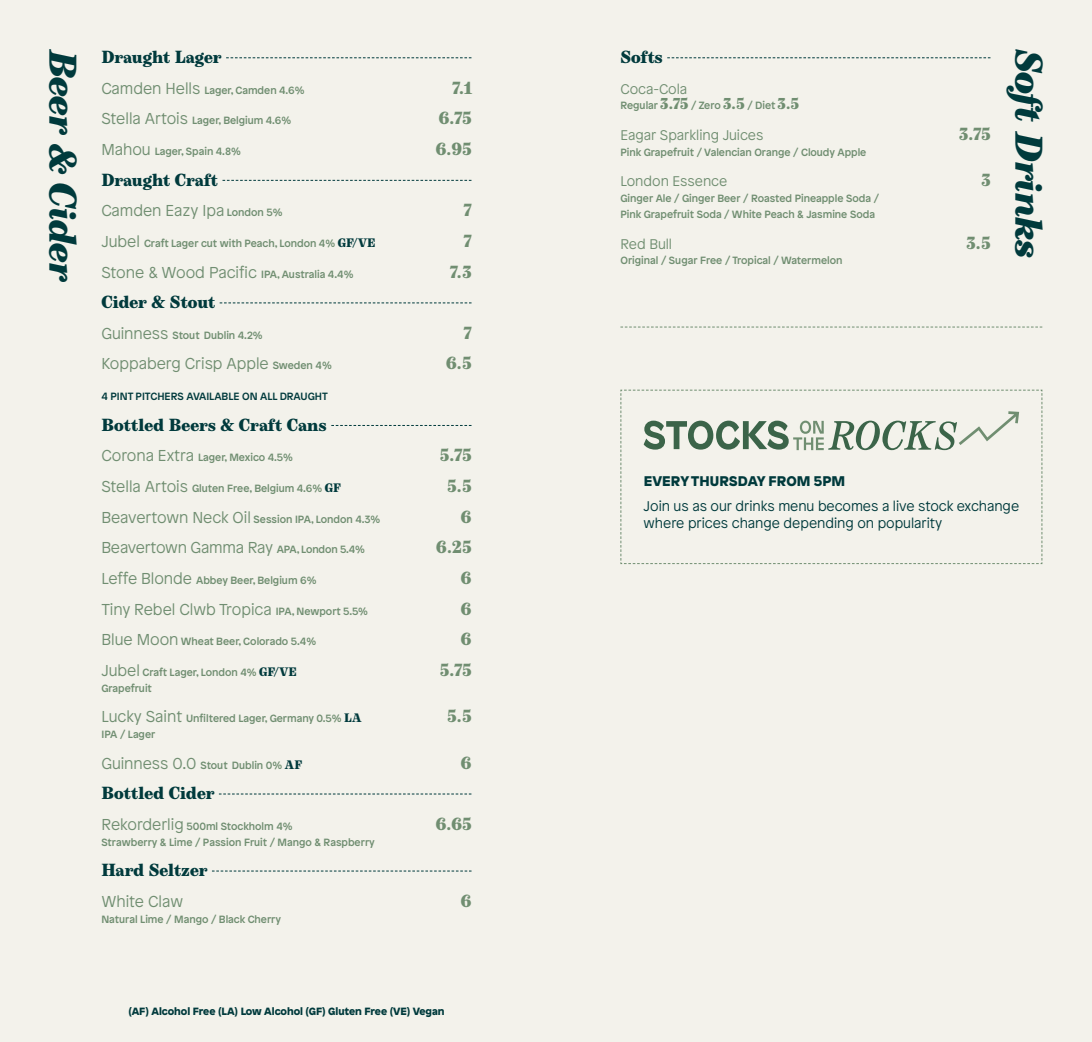
<style>
.page{position:relative;width:1092px;height:1042px;background:#fff}
.page>*{position:absolute;margin:0;border:0;box-sizing:border-box;transform-origin:0 0}
.t1{font:38.5px "Boutique Italic S Extra";color:#003a3c}
.t2{font:17.5px "Boutique Serif S Extra";color:#003a3c}
.t3{font:17.5px "Boutique Serif S Extra";letter-spacing:.015em;color:#708e71}
.t4{font:300 15.75px "Patron";color:#708e71}
.t5{font:300 14px/16.8px "Patron";color:#003a3c}
.t6{font:300 14px "Patron";color:#708e71}
.t7{font:900 14px "Patron";letter-spacing:.01em;color:#003a3c}
.t8{font:500 10.5px/15.8px "Patron";color:#708e71}
.t9{font:900 10.5px "Patron";color:#003a3c}
.t10{font:500 10.5px "Patron";color:#003a3c}
.s1{font-weight:300;font-size:15.75px}
.s2{font-weight:500;font-size:10.5px}
.s3{font-family:"Boutique Serif S Extra";font-weight:400;font-size:12.25px;color:#003a3c}
.s4{font-family:"Boutique Serif S Extra";font-weight:400;font-size:15.75px}
</style>
<div class="page">
<div style="left:0;top:0;width:1091px;height:1042px;background:#f3f2eb"></div>
<svg style="left:226px;top:57px;width:245px;height:1px"></svg>
<svg style="left:222px;top:180px;width:249px;height:1px"></svg>
<svg style="left:220px;top:302px;width:251px;height:1px"></svg>
<svg style="left:331px;top:425px;width:140px;height:1px"></svg>
<svg style="left:219px;top:793px;width:252px;height:1px"></svg>
<svg style="left:212px;top:870px;width:259px;height:1px"></svg>
<svg style="left:667px;top:57px;width:323px;height:1px"></svg>
<svg style="left:620px;top:390px;width:422px;height:174px"></svg>
<svg style="left:620px;top:327px;width:422px;height:1px"></svg>
<h1 class="t1" style="left:90px;top:50px;width:234px;rotate:90deg">Beer &amp; Cider</h1>
<h2 class="t2" style="left:101px;top:45px;width:122px">Draught Lager</h2>
<p class="t8" style="left:101px;top:81px;width:205px"><span class="s1">Camden Hells</span> Lager, Camden 4.6%</p>
<h2 class="t3" style="left:453px;top:75px;width:20px">7.1</h2>
<p class="t8" style="left:101px;top:112px;width:191px"><span class="s1">Stella Artois</span> Lager, Belgium 4.6%</p>
<h2 class="t3" style="left:438px;top:106px;width:35px">6.75</h2>
<p class="t8" style="left:101px;top:143px;width:141px"><span class="s1">Mahou</span> Lager, Spain 4.8%</p>
<h2 class="t3" style="left:435px;top:136px;width:38px">6.95</h2>
<h2 class="t2" style="left:101px;top:167px;width:118px">Draught Craft</h2>
<h3 class="t4" style="left:101px;top:199px;width:182px">Camden Eazy Ipa <span class="s2">London 5%</span></h3>
<h2 class="t3" style="left:464px;top:198px;width:9px">7</h2>
<p class="t8" style="left:101px;top:234px;width:275px"><span class="s1">Jubel</span> Craft Lager cut with Peach, London 4% <span class="s3">GF/VE</span></p>
<h2 class="t3" style="left:464px;top:228px;width:9px">7</h2>
<h3 class="t4" style="left:101px;top:261px;width:253px">Stone &amp; Wood Pacific <span class="s2">IPA, Australia 4.4%</span></h3>
<h2 class="t3" style="left:450px;top:259px;width:23px">7.3</h2>
<h2 class="t2" style="left:101px;top:290px;width:115px">Cider &amp; Stout</h2>
<p class="t8" style="left:101px;top:326px;width:162px"><span class="s1">Guinness</span> Stout Dublin 4.2%</p>
<h2 class="t3" style="left:464px;top:320px;width:9px">7</h2>
<h3 class="t4" style="left:101px;top:353px;width:232px">Koppaberg Crisp Apple <span class="s2">Sweden 4%</span></h3>
<h2 class="t3" style="left:446px;top:351px;width:27px">6.5</h2>
<p class="t10" style="left:101px;top:388px;width:228px">4 PINT PITCHERS AVAILABLE ON ALL DRAUGHT</p>
<h2 class="t2" style="left:101px;top:412px;width:227px">Bottled Beers &amp; Craft Cans</h2>
<p class="t8" style="left:101px;top:449px;width:193px"><span class="s1">Corona Extra</span> Lager, Mexico 4.5%</p>
<h2 class="t3" style="left:440px;top:443px;width:33px">5.75</h2>
<p class="t8" style="left:101px;top:480px;width:241px"><span class="s1">Stella Artois</span> Gluten Free, Belgium 4.6% <span class="s3">GF</span></p>
<h2 class="t3" style="left:447px;top:473px;width:26px">5.5</h2>
<p class="t8" style="left:101px;top:510px;width:280px"><span class="s1">Beavertown Neck Oil</span> Session IPA, London 4.3%</p>
<h2 class="t3" style="left:460px;top:504px;width:13px">6</h2>
<h3 class="t4" style="left:101px;top:536px;width:265px">Beavertown Gamma Ray <span class="s2">APA, London 5.4%</span></h3>
<h2 class="t3" style="left:436px;top:535px;width:37px">6.25</h2>
<p class="t8" style="left:101px;top:571px;width:216px"><span class="s1">Leffe Blonde</span> Abbey Beer, Belgium 6%</p>
<h2 class="t3" style="left:460px;top:565px;width:13px">6</h2>
<h3 class="t4" style="left:101px;top:598px;width:268px">Tiny Rebel Clwb Tropica <span class="s2">IPA, Newport 5.5%</span></h3>
<h2 class="t3" style="left:460px;top:596px;width:13px">6</h2>
<p class="t8" style="left:101px;top:633px;width:216px"><span class="s1">Blue Moon</span> Wheat Beer, Colorado 5.4%</p>
<h2 class="t3" style="left:460px;top:627px;width:13px">6</h2>
<p class="t8" style="left:101px;top:663px;width:197px"><span class="s1">Jubel</span> Craft Lager, London 4% <span class="s3">GF/VE</span></p>
<h2 class="t3" style="left:440px;top:657px;width:33px">5.75</h2>
<p class="t8" style="left:101px;top:679px;width:52px">Grapefruit</p>
<p class="t8" style="left:101px;top:710px;width:262px"><span class="s1">Lucky Saint</span> Unfiltered Lager, Germany 0.5% <span class="s3">LA</span></p>
<h2 class="t3" style="left:447px;top:704px;width:26px">5.5</h2>
<p class="t8" style="left:101px;top:725px;width:55px">IPA / Lager</p>
<p class="t8" style="left:101px;top:756px;width:202px"><span class="s1">Guinness 0.0</span> Stout Dublin 0% <span class="s3">AF</span></p>
<h2 class="t3" style="left:460px;top:750px;width:13px">6</h2>
<h2 class="t2" style="left:101px;top:781px;width:114px">Bottled Cider</h2>
<p class="t8" style="left:101px;top:817px;width:193px"><span class="s1">Rekorderlig</span> 500ml Stockholm 4%</p>
<h2 class="t3" style="left:435px;top:811px;width:37px">6.65</h2>
<p class="t8" style="left:101px;top:833px;width:275px">Strawberry &amp; Lime / Passion Fruit / Mango &amp; Raspberry</p>
<h2 class="t2" style="left:101px;top:858px;width:107px">Hard Seltzer</h2>
<h3 class="t4" style="left:101px;top:890px;width:83px">White Claw</h3>
<h2 class="t3" style="left:460px;top:888px;width:13px">6</h2>
<p class="t8" style="left:101px;top:910px;width:181px">Natural Lime / Mango / Black Cherry</p>
<p class="t9" style="left:128px;top:1002px;width:318px">(AF) Alcohol Free (LA) Low Alcohol (GF) Gluten Free (VE) Vegan</p>
<h2 class="t2" style="left:620px;top:45px;width:44px">Softs</h2>
<h3 class="t6" style="left:620px;top:79px;width:68px">Coca-Cola</h3>
<p class="t8" style="left:620px;top:97px;width:180px">Regular <span class="s4">3.75</span> / Zero <span class="s4">3.5</span> / Diet <span class="s4">3.5</span></p>
<h3 class="t6" style="left:620px;top:125px;width:144px">Eagar Sparkling Juices</h3>
<h2 class="t3" style="left:959px;top:122px;width:33px">3.75</h2>
<p class="t8" style="left:620px;top:143px;width:247px">Pink Grapefruit / Valencian Orange / Cloudy Apple</p>
<h3 class="t6" style="left:620px;top:172px;width:108px">London Essence</h3>
<h2 class="t3" style="left:981px;top:168px;width:10px">3</h2>
<p class="t8" style="left:620px;top:190px;width:260px">Ginger Ale / Ginger Beer / Roasted Pineapple Soda /<br>Pink Grapefruit Soda / White Peach &amp; Jasmine Soda</p>
<h3 class="t6" style="left:620px;top:234px;width:53px">Red Bull</h3>
<h2 class="t3" style="left:966px;top:230px;width:25px">3.5</h2>
<p class="t8" style="left:620px;top:252px;width:223px">Original / Sugar Free / Tropical / Watermelon</p>
<h1 class="t1" style="left:1056px;top:50px;width:210px;rotate:90deg">Soft Drinks</h1>
<h3 class="t7" style="left:643px;top:469px;width:203px">EVERY THURSDAY FROM 5PM</h3>
<h3 class="t5" style="left:643px;top:497px;width:377px">Join us as our drinks menu becomes a live stock exchange where prices change depending on popularity</h3>
</div>
